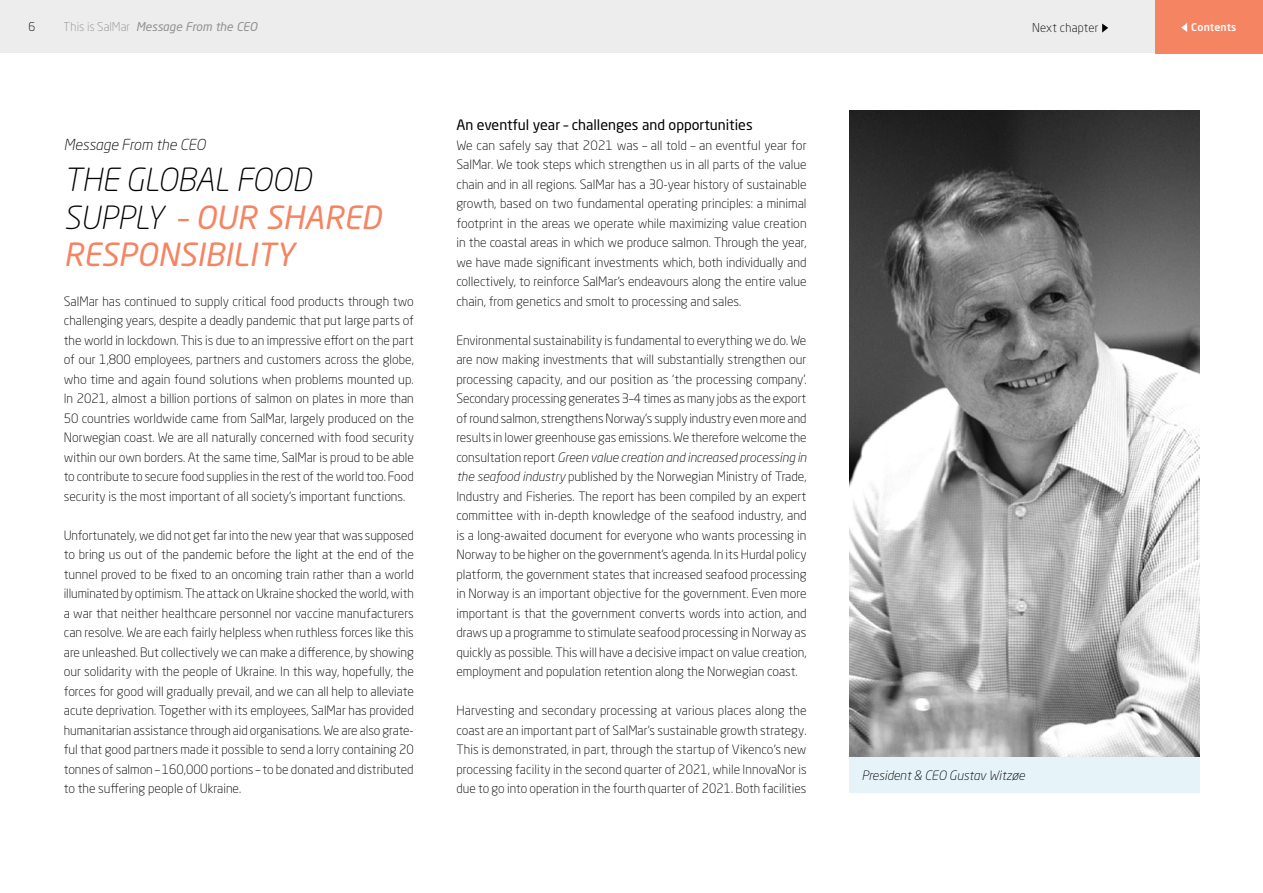
<style>
.page{position:relative;width:1263px;height:893px;background:#fff}
.page>*{position:absolute;margin:0;border:0;box-sizing:border-box;transform-origin:0 0}
.t1{font:italic 31.5px/37.5px "Neo Sans Pro";color:#f58462}
.t2{font:italic 300 15px "Neo Sans Pro";color:#000}
.t3{font:14.25px "Neo Sans Pro";color:#000}
.t4{font:300 12.75px/19.5px "Neo Sans Pro";color:#000;text-align:justify}
.t5{font:italic 300 12.75px "Neo Sans Pro";color:#000}
.t6{font:italic 12px "Neo Sans Pro";color:#9d9d9c}
.t7{font:300 12px "Neo Sans Pro";letter-spacing:.02em;color:#000}
.t8{font:500 10.5px "Neo Sans Pro";letter-spacing:.02em;color:#fff}
.s1{font-weight:300;font-style:normal}
.s2{font-weight:300;color:#000}
.s3{font-style:italic}
</style>
<div class="page">
<div style="left:0;top:0;width:1178px;height:53px;background:#ededed"></div>
<div style="left:1155px;top:0;width:108px;height:53px;background:#f58462"></div>
<svg style="left:1181px;top:23px;width:6px;height:9px"></svg>
<svg style="left:1102px;top:24px;width:6px;height:9px"></svg>
<img style="left:849px;top:111px;width:350px;height:647px">
<div style="left:849px;top:758px;width:350px;height:35px;background:#e6f4f9"></div>
<p class="t7" style="left:28px;top:20px;width:8px">6</p>
<p class="t6" style="left:64px;top:19px;width:195px"><span class="s1">This is SalMar</span> Message From the CEO</p>
<p class="t7" style="left:1032px;top:20px;width:68px">Next chapter</p>
<p class="t8" style="left:1191px;top:20px;width:47px">Contents</p>
<p class="t2" style="left:64px;top:135px;width:143px">Message From the CEO</p>
<h1 class="t1" style="left:64px;top:161px;width:319px"><span class="s2">THE GLOBAL FOOD<br>SUPPLY</span> – OUR SHARED<br>RESPONSIBILITY</h1>
<p class="t4" style="left:64px;top:291px;width:352px">SalMar has continued to supply critical food products through two challenging years, despite a deadly pandemic that put large parts of the world in lockdown. This is due to an impressive effort on the part of our 1,800 employees, partners and customers across the globe, who time and again found solutions when problems mounted up.<br>In 2021, almost a billion portions of salmon on plates in more than 50 countries worldwide came from SalMar, largely produced on the Norwegian coast. We are all naturally concerned with food security within our own borders. At the same time, SalMar is proud to be able to contribute to secure food supplies in the rest of the world too. Food security is the most important of all society’s important functions.</p>
<p class="t4" style="left:64px;top:525px;width:352px">Unfortunately, we did not get far into the new year that was supposed to bring us out of the pandemic before the light at the end of the tunnel proved to be fixed to an oncoming train rather than a world illuminated by optimism. The attack on Ukraine shocked the world, with a war that neither healthcare personnel nor vaccine manufacturers can resolve. We are each fairly helpless when ruthless forces like this are unleashed. But collectively we can make a difference, by showing our solidarity with the people of Ukraine. In this way, hopefully, the forces for good will gradually prevail, and we can all help to alleviate acute deprivation. Together with its employees, SalMar has provided humanitarian assistance through aid organisations. We are also grate&shy;ful that good partners made it possible to send a lorry containing 20 tonnes of salmon – 160,000 portions – to be donated and distributed to the suffering people of Ukraine.</p>
<p class="t3" style="left:456px;top:116px;width:298px">An eventful year – challenges and opportunities</p>
<p class="t4" style="left:456px;top:135px;width:352px">We can safely say that 2021 was – all told – an eventful year for SalMar. We took steps which strengthen us in all parts of the value chain and in all regions. SalMar has a 30-year history of sustainable growth, based on two fundamental operating principles: a minimal footprint in the areas we operate while maximizing value creation in the coastal areas in which we produce salmon. Through the year, we have made significant investments which, both individually and collectively, to reinforce SalMar’s endeavours along the entire value chain, from genetics and smolt to processing and sales.</p>
<p class="t4" style="left:456px;top:330px;width:352px">Environmental sustainability is fundamental to everything we do. We are now making investments that will substantially strengthen our processing capacity, and our position as ‘the processing company’.<br>Secondary processing generates 3–4 times as many jobs as the export of round salmon, strengthens Norway’s supply industry even more and results in lower greenhouse gas emissions. We therefore welcome the consultation report <span class="s3">Green value creation and increased processing in the seafood industry</span> published by the Norwegian Ministry of Trade, Industry and Fisheries. The report has been compiled by an expert committee with in-depth knowledge of the seafood industry, and is a long-awaited document for everyone who wants processing in Norway to be higher on the government’s agenda. In its Hurdal policy platform, the government states that increased seafood processing in Norway is an important objective for the government. Even more important is that the government converts words into action, and draws up a programme to stimulate seafood processing in Norway as quickly as possible. This will have a decisive impact on value creation, employment and population retention along the Norwegian coast.</p>
<p class="t4" style="left:456px;top:701px;width:352px">Harvesting and secondary processing at various places along the coast are an important part of SalMar’s sustainable growth strategy.<br>This is demonstrated, in part, through the startup of Vikenco’s new processing facility in the second quarter of 2021, while InnovaNor is due to go into operation in the fourth quarter of 2021. Both facilities</p>
<p class="t5" style="left:862px;top:768px;width:165px">President &amp; CEO Gustav Witzøe</p>
</div>
